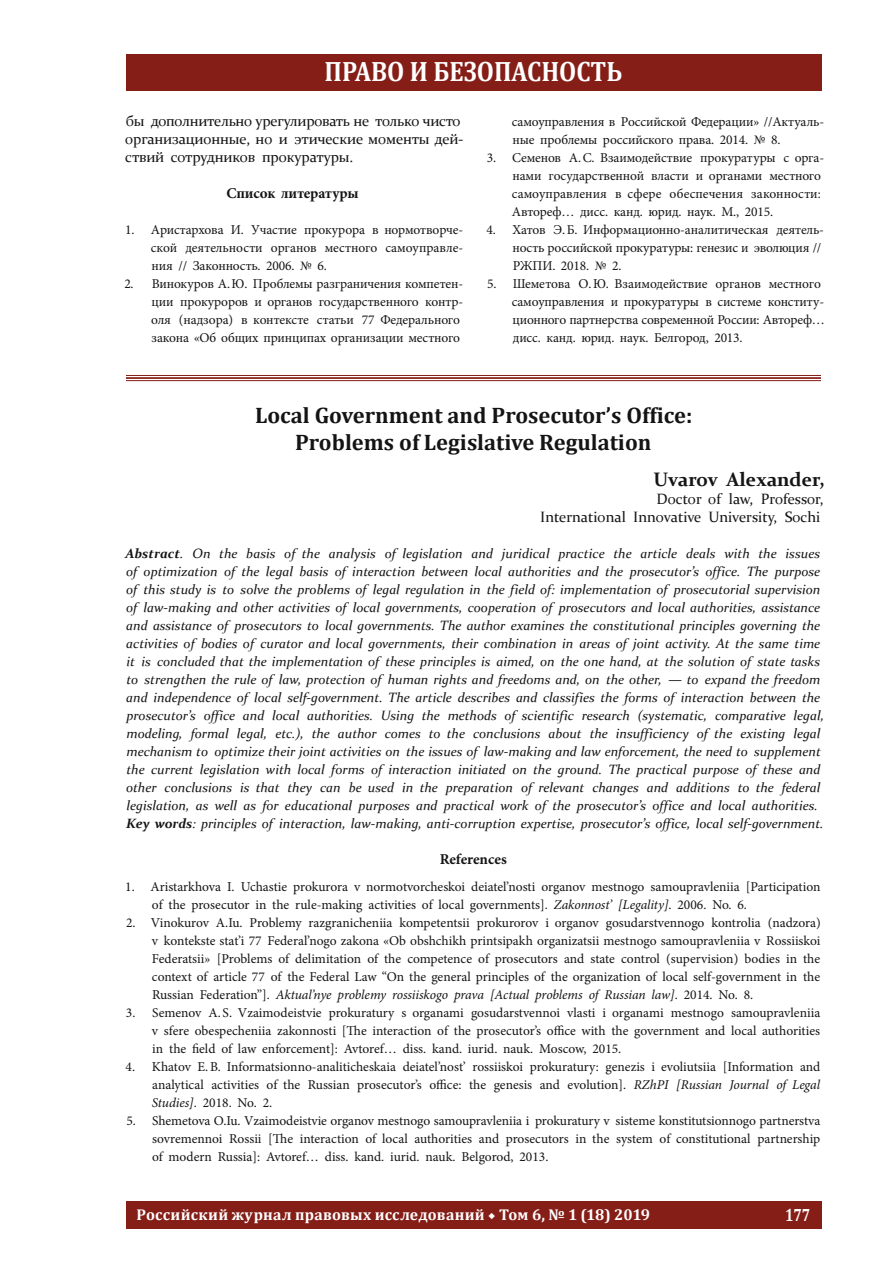
<style>
.page{position:relative;width:893px;height:1263px;background:#fff}
.page>*{position:absolute;margin:0;border:0;box-sizing:border-box;transform-origin:0 0}
.t1{font:700 28.2px "Cambria";color:#fff;scale:.88 1}
.t2{font:700 22.5px/27px "Cambria";color:#131413;text-align:center}
.t3{font:700 19.5px "Constantia";color:#131413}
.t4{font:700 17.85px "Cambria";color:#fff;scale:.8 1}
.t5{font:700 15.6px "Cambria";letter-spacing:.015em;color:#fff}
.t6{font:15px/18px "Constantia";letter-spacing:-.01em;color:#131413}
.t7{font:700 15px "Minion Pro";letter-spacing:-.005em;color:#131413}
.t8{font:13.5px/18px "Minion Pro";letter-spacing:-.01em;color:#131413}
.t9{font:italic 13.5px/18px "Constantia";color:#131413}
.s1{font-weight:700}
.s2{font-style:italic}
.s3{font-family:"Minion Pro"}
</style>
<div class="page">
<div style="left:126px;top:54px;width:695px;height:36px;background:#851e17"></div>
<div style="left:126px;top:1202px;width:695px;height:27px;background:#851e17"></div>
<hr style="left:126px;top:375px;width:695px;height:1px;background:#851e17">
<hr style="left:126px;top:377px;width:695px;height:2px;background:#851e17">
<hr style="left:126px;top:380px;width:695px;height:1px;background:#851e17">
<h1 class="t1" style="left:325px;top:51px;width:340px">ПРАВО И БЕЗОПАСНОСТЬ</h1>
<p class="t6" style="left:125px;top:111px;width:340px">бы дополнительно урегулировать не только чисто организационные, но и этические моменты дей&shy;ствий сотрудников прокуратуры.</p>
<p class="t7" style="left:226px;top:183px;width:134px">Список литературы</p>
<p class="t8" style="left:151px;top:221px;width:314px;text-align:justify;text-indent:-26px">1. Аристархова И. Участие прокурора в нормотворче&shy;ской деятельности органов местного самоуправле&shy;ния // Законность. 2006. № 6.</p>
<p class="t8" style="left:151px;top:275px;width:314px;text-indent:-27px">2. Винокуров А.Ю. Проблемы разграничения компетен&shy;ции прокуроров и органов государственного контр&shy;оля (надзора) в контексте статьи 77 Федерального закона «Об общих принципах организации местного</p>
<p class="t8" style="left:512px;top:113px;width:314px">самоуправления в Российской Федерации» //Актуаль&shy;ные проблемы российского права. 2014. № 8.</p>
<p class="t8" style="left:512px;top:149px;width:314px;text-indent:-25px">3. Семенов А.С. Взаимодействие прокуратуры с орга&shy;нами государственной власти и органами местного самоуправления в сфере обеспечения законности:<br>Автореф… дисс. канд. юрид. наук. М., 2015.</p>
<p class="t8" style="left:513px;top:221px;width:313px;text-indent:-26px">4. Хатов Э.Б. Информационно-аналитическая деятель&shy;ность российской прокуратуры: генезис и эволюция //<br>РЖПИ. 2018. № 2.</p>
<p class="t8" style="left:512px;top:275px;width:315px;text-indent:-25px">5. Шеметова О.Ю. Взаимодействие органов местного самоуправления и прокуратуры в системе конститу&shy;ционного партнерства современной России: Автореф… дисс. канд. юрид. наук. Белгород, 2013.</p>
<h2 class="t2" style="left:255px;top:401px;width:439px">Local Government and Prosecutor’s Office:<br>Problems of Legislative Regulation</h2>
<h3 class="t3" style="left:653px;top:466px;width:173px">Uvarov Alexander,</h3>
<p class="t6" style="left:540px;top:489px;width:285px;text-align:right">Doctor of law, Professor,<br>International Innovative University, Sochi</p>
<p class="t9" style="left:125px;top:544px;width:700px"><span class="s1">Abstract</span>. On the basis of the analysis of legislation and juridical practice the article deals with the issues of optimization of the legal basis of interaction between local authorities and the prosecutor’s office. The purpose of this study is to solve the problems of legal regulation in the field of: implementation of prosecutorial supervision of law-making and other activities of local governments, cooperation of prosecutors and local authorities, assistance and assistance of prosecutors to local governments. The author examines the constitutional principles governing the activities of bodies of curator and local governments, their combination in areas of joint activity. At the same time it is concluded that the implementation of these principles is aimed, on the one hand, at the solution of state tasks to strengthen the rule of law, protection of human rights and freedoms and, on the other, — to expand the freedom and independence of local self-government. The article describes and classifies the forms of interaction between the prosecutor’s office and local authorities. Using the methods of scientific research (systematic, comparative legal, modeling, formal legal, etc.), the author comes to the conclusions about the insufficiency of the existing legal mechanism to optimize their joint activities on the issues of law-making and law enforcement, the need to supplement the current legislation with local forms of interaction initiated on the ground. The practical purpose of these and other conclusions is that they can be used in the preparation of relevant changes and additions to the federal legislation, as well as for educational purposes and practical work of the prosecutor’s office and local authorities.<br><span class="s1">Key words</span>: principles of interaction, law-making, anti-corruption expertise, prosecutor’s office, local self-government.</p>
<p class="t7" style="left:440px;top:849px;width:69px">References</p>
<p class="t8" style="left:152px;top:878px;width:670px;text-indent:-27px">1. Aristarkhova I. Uchastie prokurora v normotvorcheskoi deiatel’nosti organov mestnogo samoupravleniia [Participation of the prosecutor in the rule-making activities of local governments]. <span class="s2">Zakonnost’ [Legality]</span>. 2006. No. 6.</p>
<p class="t8" style="left:152px;top:914px;width:670px;text-align:justify;text-indent:-26px">2. Vinokurov A.Iu. Problemy razgranicheniia kompetentsii prokurorov i organov gosudarstvennogo kontrolia (nadzora) v kontekste stat’i 77 Federal’nogo zakona «Ob obshchikh printsipakh organizatsii mestnogo samoupravleniia v Rossiiskoi Federatsii» [Problems of delimitation of the competence of prosecutors and state control (supervision) bodies in the context of article 77 of the Federal Law “On the general principles of the organization of local self-government in the Russian Federation”]. <span class="s2">Aktual’nye problemy rossiiskogo prava [Actual problems of Russian law]</span>. 2014. No. 8.</p>
<p class="t8" style="left:152px;top:1004px;width:670px;text-align:justify;text-indent:-26px">3. Semenov A. S. Vzaimodeistvie prokuratury s organami gosudarstvennoi vlasti i organami mestnogo samoupravleniia v sfere obespecheniia zakonnosti [The interaction of the prosecutor’s office with the government and local authorities in the field of law enforcement]: Avtoref… diss. kand. iurid. nauk. Moscow, 2015.</p>
<p class="t8" style="left:152px;top:1058px;width:670px;text-align:justify;text-indent:-26px">4. Khatov E.B. Informatsionno-analiticheskaia deiatel’nost’ rossiiskoi prokuratury: genezis i evoliutsiia [Information and analytical activities of the Russian prosecutor’s office: the genesis and evolution]. <span class="s2">RZhPI [Russian Journal of Legal Studies]</span>. 2018. No. 2.</p>
<p class="t8" style="left:152px;top:1112px;width:670px;text-align:justify;text-indent:-26px">5. Shemetova O.Iu. Vzaimodeistvie organov mestnogo samoupravleniia i prokuratury v sisteme konstitutsionnogo partnerstva sovremennoi Rossii [The interaction of local authorities and prosecutors in the system of constitutional partnership of modern Russia]: Avtoref… diss. kand. iurid. nauk. Belgorod, 2013.</p>
<p class="t5" style="left:137px;top:1203px;width:515px">Российский журнал правовых исследований <span class="s3">◆</span> Том 6, № 1 (18) 2019</p>
<h3 class="t4" style="left:785px;top:1202px;width:33px">177</h3>
</div>
